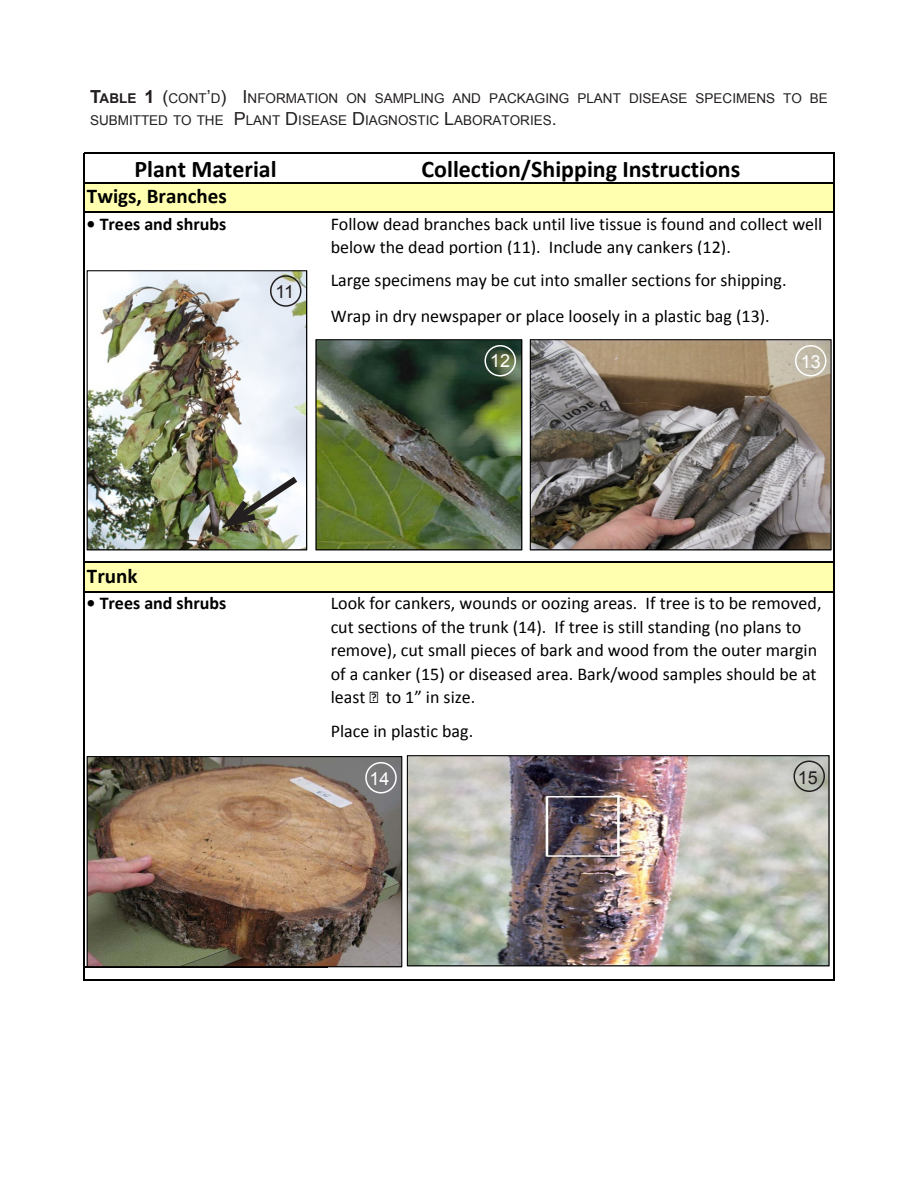
<style>
.page{position:relative;width:918px;height:1188px;background:#fff}
.page>*{position:absolute;margin:0;border:0;box-sizing:border-box;transform-origin:0 0}
.t1{font:700 24px "Calibri";color:#000}
.t2{font:700 21px "Calibri";color:#000}
.t3{font:18px/23.4px "Calibri";color:#000}
.t4{font:700 18px "Calibri";color:#000}
.t5{font:18px "Arial";color:#fff}
.t6{font:18px "Arial";color:#231f20}
.t7{font:13.5px/21.6px "Arial";color:#231f20}
.s1{font-weight:700;font-size:18px}
.s2{font-weight:700}
.s3{font-size:18px}
</style>
<div class="page">
<div style="left:84px;top:183px;width:750px;height:29px;background:#ffffaf"></div>
<div style="left:84px;top:562px;width:750px;height:30px;background:#ffffaf"></div>
<hr style="left:83px;top:153px;width:1px;height:827px;background:#000">
<hr style="left:833px;top:154px;width:2px;height:826px;background:#000">
<hr style="left:84px;top:153px;width:751px;height:1px;background:#000">
<hr style="left:84px;top:182px;width:751px;height:1px;background:#000">
<hr style="left:84px;top:211px;width:751px;height:2px;background:#000">
<hr style="left:84px;top:561px;width:751px;height:2px;background:#000">
<hr style="left:84px;top:591px;width:751px;height:1px;background:#000">
<hr style="left:84px;top:966px;width:244px;height:2px;background:#000">
<hr style="left:84px;top:979px;width:751px;height:1px;background:#000">
<img style="left:87px;top:270px;width:220px;height:280px">
<img style="left:530px;top:339px;width:302px;height:211px">
<img style="left:87px;top:756px;width:315px;height:211px">
<img style="left:407px;top:755px;width:423px;height:211px">
<img style="left:315px;top:339px;width:207px;height:211px">
<div style="left:270px;top:275px;width:32px;height:32px;border:2px solid #231f20;border-radius:50%"></div>
<div style="left:484px;top:345px;width:32px;height:31px;border:2px solid #fff;border-radius:50%"></div>
<div style="left:795px;top:345px;width:31px;height:31px;border:2px solid #fff;border-radius:50%"></div>
<div style="left:794px;top:760px;width:31px;height:32px;border:2px solid #231f20;border-radius:50%"></div>
<div style="left:365px;top:762px;width:32px;height:32px;border:2px solid #fff;border-radius:50%"></div>
<img style="left:216px;top:471px;width:88px;height:61px">
<p class="t7" style="left:90px;top:88px;width:740px"><span class="s1">T</span><span class="s2">able</span> <span class="s1">1</span> <span class="s3">(</span>CONT<span class="s3">’</span>D<span class="s3">) I</span>NFORMATION ON SAMPLI NG AND PACKAGI NG PLANT DISEASE SPECI MENS TO BE<br>SUBMITTED TO THE <span class="s3">P</span>LANT <span class="s3">D</span> ISEASE <span class="s3">D</span> IAGNOSTIC <span class="s3">L</span>ABORATORI ES<span class="s3">.</span></p>
<h1 class="t1" style="left:134px;top:154px;width:144px">Plant Material</h1>
<h1 class="t1" style="left:422px;top:154px;width:320px">Collection/Shipping Instructions</h1>
<p class="t2" style="left:87px;top:183px;width:141px">Twigs, Branches</p>
<p class="t3" style="left:331px;top:212px;width:493px">Follow dead branches back until live tissue is found and collect well below the dead portion (11). Include any cankers (12).</p>
<p class="t3" style="left:331px;top:263px;width:457px;line-height:35.8px">Large specimens may be cut into smaller sections for shipping.<br>Wrap in dry newspaper or place loosely in a plastic bag (13).</p>
<p class="t4" style="left:87px;top:212px;width:141px">• Trees and shrubs</p>
<p class="t6" style="left:276px;top:279px;width:20px">11</p>
<p class="t2" style="left:87px;top:562px;width:52px">Trunk</p>
<p class="t4" style="left:87px;top:592px;width:141px">• Trees and shrubs</p>
<p class="t5" style="left:490px;top:349px;width:22px">12</p>
<p class="t5" style="left:801px;top:350px;width:22px">13</p>
<p class="t3" style="left:331px;top:592px;width:492px">Look for cankers, wounds or oozing areas. If tree is to be removed, cut sections of the trunk (14). If tree is still standing (no plans to remove), cut small pieces of bark and wood from the outer margin of a canker (15) or diseased area. Bark/wood samples should be at least Ω to 1î in size.</p>
<p class="t3" style="left:331px;top:719px;width:144px">Place in plastic bag.</p>
<p class="t5" style="left:369px;top:767px;width:22px">14</p>
<p class="t6" style="left:798px;top:765px;width:22px">15</p>
</div>
